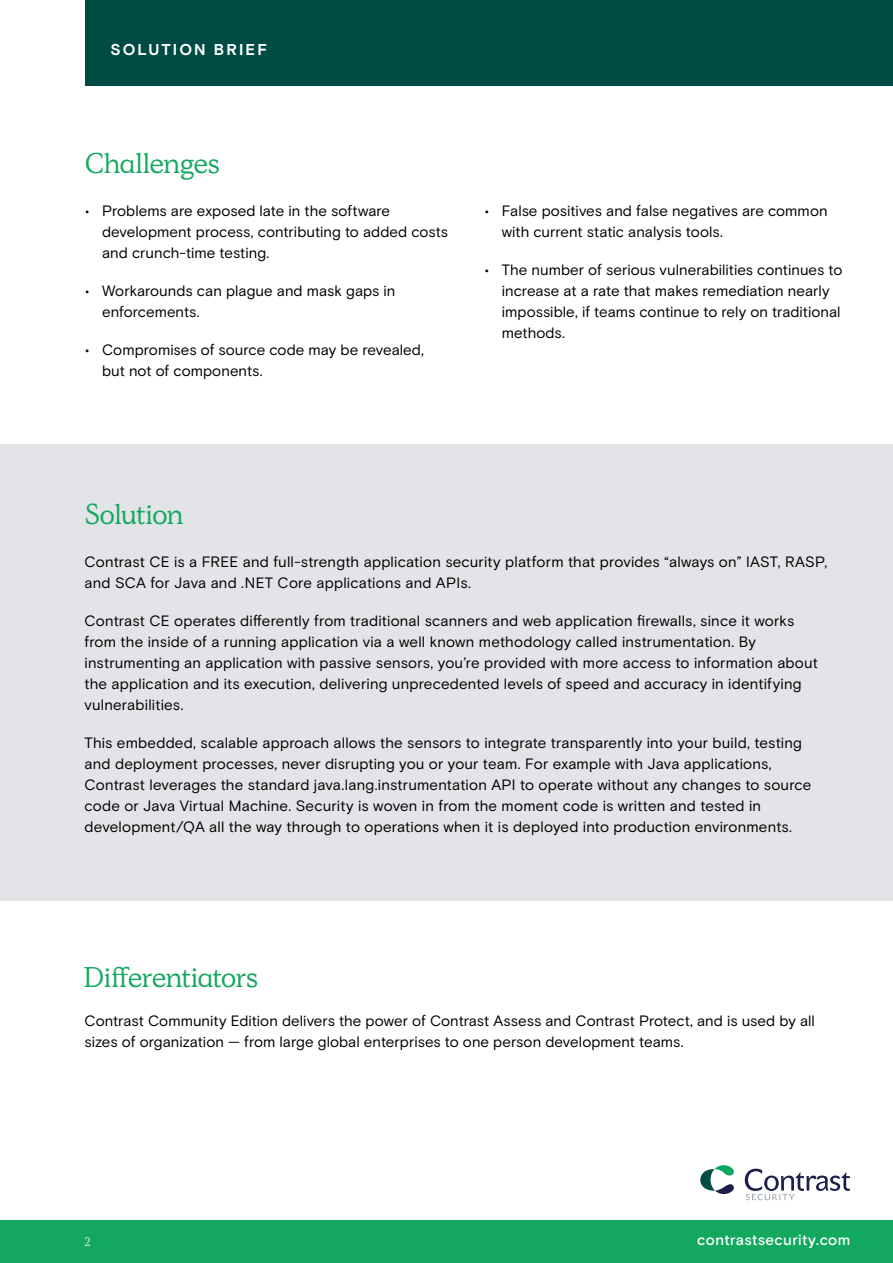
<style>
.page{position:relative;width:893px;height:1263px;background:#fff}
.page>*{position:absolute;margin:0;border:0;box-sizing:border-box;transform-origin:0 0}
.t1{font:28.5px "Simula";letter-spacing:-.02em;color:#13a85f}
.t2{font:700 15.75px "Basis Grotesque Pro";letter-spacing:.135em;color:#fff}
.t3{font:15px/21px "Basis Grotesque Pro";letter-spacing:.005em;color:#000}
.t4{font:500 15px "Basis Grotesque Pro";letter-spacing:.025em;color:#fff}
.t5{font:15px "Simula";color:#ebeced}
.t6{font:12px "Simula";color:#ebeced}
</style>
<div class="page">
<div style="left:0;top:444px;width:893px;height:456px;background:#e3e4e7"></div>
<div style="left:85px;top:0;width:808px;height:85px;background:#004c45"></div>
<svg style="left:745px;top:1169px;width:104px;height:31px"></svg>
<svg style="left:701px;top:1165px;width:33px;height:29px"></svg>
<div style="left:0;top:1220px;width:893px;height:43px;background:#13a85f"></div>
<p class="t2" style="left:111px;top:40px;width:158px">SOLUTION BRIEF</p>
<h1 class="t1" style="left:85px;top:145px;width:136px">Challenges</h1>
<p class="t3" style="left:102px;top:200px;width:348px;text-indent:-17px">• Problems are exposed late in the software development process, contributing to added costs and crunch-time testing.</p>
<p class="t3" style="left:102px;top:280px;width:295px;text-indent:-17px">• Workarounds can plague and mask gaps in enforcements.</p>
<p class="t3" style="left:102px;top:339px;width:324px;text-indent:-17px">• Compromises of source code may be revealed, but not of components.</p>
<p class="t3" style="left:502px;top:200px;width:327px;text-indent:-17px">• False positives and false negatives are common with current static analysis tools.</p>
<p class="t3" style="left:502px;top:259px;width:342px;text-indent:-17px">• The number of serious vulnerabilities continues to increase at a rate that makes remediation nearly impossible, if teams continue to rely on traditional methods.</p>
<h1 class="t1" style="left:85px;top:497px;width:100px">Solution</h1>
<p class="t3" style="left:84px;top:552px;width:744px">Contrast CE is a FREE and full-strength application security platform that provides “always on” IAST, RASP, and SCA for Java and .NET Core applications and APIs.</p>
<p class="t3" style="left:84px;top:611px;width:735px">Contrast CE operates differently from traditional scanners and web application firewalls, since it works from the inside of a running application via a well known methodology called instrumentation. By instrumenting an application with passive sensors, you’re provided with more access to information about the application and its execution, delivering unprecedented levels of speed and accuracy in identifying vulnerabilities.</p>
<p class="t3" style="left:84px;top:733px;width:728px">This embedded, scalable approach allows the sensors to integrate transparently into your build, testing and deployment processes, never disrupting you or your team. For example with Java applications, Contrast leverages the standard java.lang.instrumentation API to operate without any changes to source code or Java Virtual Machine. Security is woven in from the moment code is written and tested in development/QA all the way through to operations when it is deployed into production environments.</p>
<h1 class="t1" style="left:84px;top:960px;width:176px">Differentiators</h1>
<p class="t3" style="left:84px;top:1011px;width:732px">Contrast Community Edition delivers the power of Contrast Assess and Contrast Protect, and is used by all sizes of organization — from large global enterprises to one person development teams.</p>
<p class="t6" style="left:84px;top:1234px;width:7px">2</p>
<p class="t4" style="left:697px;top:1231px;width:155px">contrastsecurity.com</p>
<p class="t5" style="left:84px;top:1234px;width:9px">2</p>
</div>
